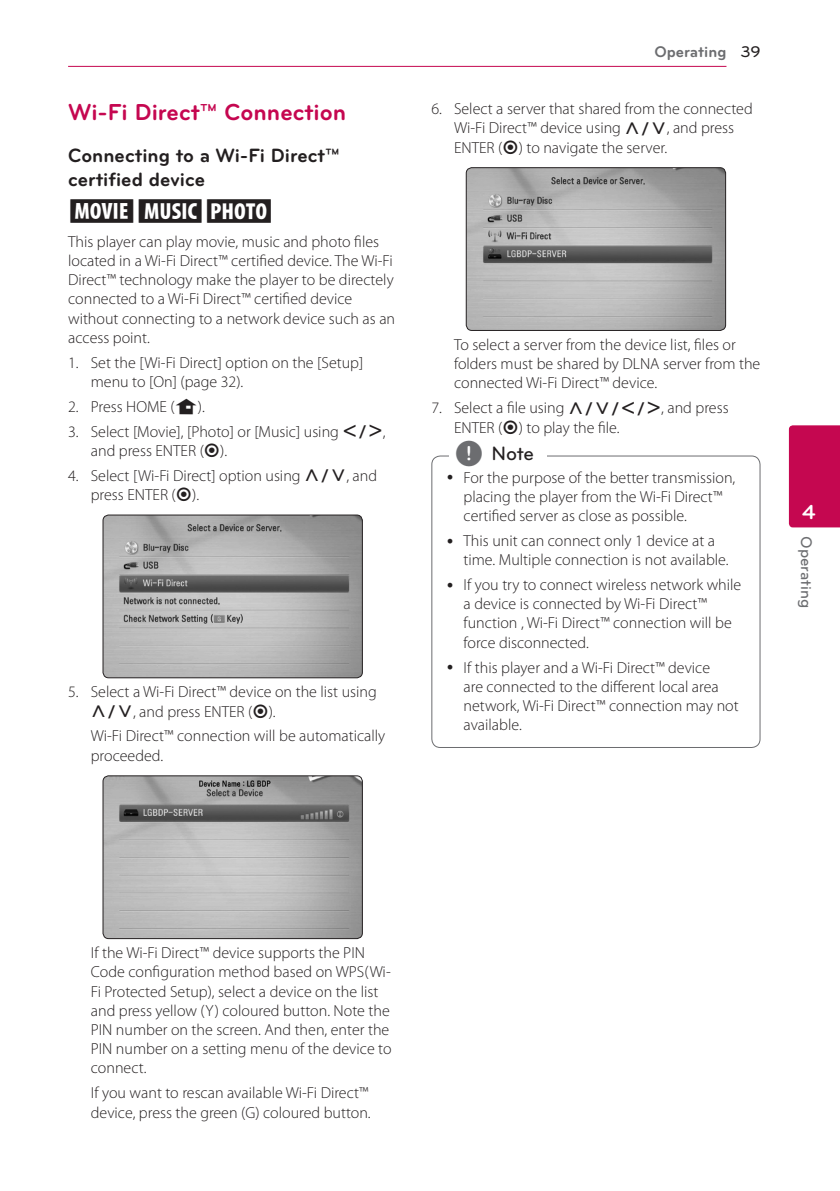
<style>
.page{position:relative;width:840px;height:1191px;background:#fff}
.page>*{position:absolute;margin:0;border:0;box-sizing:border-box;transform-origin:0 0}
.Title_2{font:700 24px "Bryant LG";color:#c50750}
.Content_text_Light{font:24px "UPSYS Common";color:#231f20}
.t1{font:700 21px "Bryant LG";color:#fff}
.Title_3{font:700 20px/24px "Bryant LG";color:#231f20}
.t2{font:500 20px "Bryant LG";color:#231f20}
.Contents_Text_Sub_Nu{font:300 16px/19.2px "Myriad Pro";color:#231f20}
.Content_text_Num{font:300 16px/19.2px "Myriad Pro";color:#231f20}
.Content_text_Light-2{font:300 16px/19.2px "Myriad Pro";color:#231f20}
.t3{font:700 16px "Bryant LG";color:#6c6d70}
.t4{font:500 16px "Bryant LG";color:#6c6d70}
.s1{font-family:"UPSYS Common";font-weight:400}
.s2{font-weight:500;color:#231f20}
.s3{font-family:"UPSYS Common";font-weight:400;font-size:30px;color:#6c6d70}
</style>
<div class="page">
<hr style="left:68px;top:66px;width:658px;height:1px;background:#c50750">
<div style="left:788px;top:425px;width:51px;height:102px;background:#c50750"></div>
<img style="left:103px;top:515px;width:259px;height:163px">
<div style="left:102px;top:514px;width:260px;height:164px;border:1px solid #231f20;border-radius:6px"></div>
<img style="left:104px;top:776px;width:258px;height:162px">
<div style="left:102px;top:775px;width:260px;height:164px;border:1px solid #231f20;border-radius:6px"></div>
<img style="left:467px;top:168px;width:258px;height:162px">
<div style="left:465px;top:167px;width:260px;height:164px;border:1px solid #231f20;border-radius:6px"></div>
<div style="left:431px;top:455px;width:329px;height:293px;border:1px solid #6c6d70;border-radius:9px"></div>
<div style="left:449px;top:450px;width:97px;height:19px;background:#fff"></div>
<p class="Title_2" style="left:68px;top:97px;width:279px">Wi-Fi Direct™ Connection</p>
<p class="Title_3" style="left:68px;top:143px;width:273px">Connecting to a Wi-Fi Direct™ certified device</p>
<p class="Content_text_Light" style="left:68px;top:197px;width:207px">yui</p>
<p class="Content_text_Light-2" style="left:68px;top:232px;width:328px">This player can play movie, music and photo files located in a Wi-Fi Direct™ certified device. The Wi-Fi Direct™ technology make the player to be directely connected to a Wi-Fi Direct™ certified device without connecting to a network device such as an access point.</p>
<p class="Content_text_Num" style="left:91px;top:352px;width:274px;text-indent:-23px">1. Set the [Wi-Fi Direct] option on the [Setup] menu to [On] (page 32).</p>
<p class="Content_text_Num" style="left:68px;top:396px;width:138px">2. Press HOME (<span class="s1">n</span>).</p>
<p class="Content_text_Num" style="left:91px;top:421px;width:296px;text-indent:-23px">3. Select [Movie], [Photo] or [Music] using <span class="s1">A/D</span>, and press ENTER (<span class="s1">b</span>).</p>
<p class="Content_text_Num" style="left:91px;top:465px;width:288px;text-indent:-23px">4. Select [Wi-Fi Direct] option using <span class="s1">W/S</span>, and press ENTER (<span class="s1">b</span>).</p>
<p class="Content_text_Num" style="left:91px;top:682px;width:287px;text-indent:-23px">5. Select a Wi-Fi Direct™ device on the list using<br><span class="s1">W/S</span>, and press ENTER (<span class="s1">b</span>).</p>
<p class="Contents_Text_Sub_Nu" style="left:91px;top:726px;width:296px">Wi-Fi Direct™ connection will be automatically proceeded.</p>
<p class="t3" style="left:654px;top:42px;width:108px">Operating <span class="s2">39</span></p>
<p class="Content_text_Num" style="left:454px;top:99px;width:300px;text-indent:-23px">6. Select a server that shared from the connected<br>Wi-Fi Direct™ device using <span class="s1">W/S</span>, and press<br>ENTER (<span class="s1">b</span>) to navigate the server.</p>
<p class="Contents_Text_Sub_Nu" style="left:454px;top:335px;width:308px">To select a server from the device list, files or folders must be shared by DLNA server from the connected Wi-Fi Direct™ device.</p>
<p class="Content_text_Num" style="left:454px;top:398px;width:276px;text-indent:-23px">7. Select a file using <span class="s1">W/S/A/D</span>, and press<br>ENTER (<span class="s1">b</span>) to play the file.</p>
<p class="Contents_Text_Sub_Nu" style="left:463px;top:467px;width:273px">For the purpose of the better transmission, placing the player from the Wi-Fi Direct™ certified server as close as possible.</p>
<p class="Contents_Text_Sub_Nu" style="left:463px;top:531px;width:266px">This unit can connect only 1 device at a time. Multiple connection is not available.</p>
<p class="Contents_Text_Sub_Nu" style="left:463px;top:575px;width:279px">If you try to connect wireless network while a device is connected by Wi-Fi Direct™ function , Wi-Fi Direct™ connection will be force disconnected.</p>
<p class="Contents_Text_Sub_Nu" style="left:463px;top:657px;width:276px">If this player and a Wi-Fi Direct™ device<br>are connected to the different local area network, Wi-Fi Direct™ connection may not available.</p>
<p class="t2" style="left:454px;top:441px;width:81px"><span class="s3">,</span> Note</p>
<h2 class="t1" style="left:801px;top:499px;width:15px">4</h2>
<p class="t4" style="left:815px;top:536px;width:73px;rotate:90deg">Operating</p>
<p class="Contents_Text_Sub_Nu" style="left:91px;top:943px;width:302px">If the Wi-Fi Direct™ device supports the PIN Code configuration method based on WPS(Wi-Fi Protected Setup), select a device on the list and press yellow (Y) coloured button. Note the PIN number on the screen. And then, enter the PIN number on a setting menu of the device to connect.</p>
<p class="Contents_Text_Sub_Nu" style="left:91px;top:1083px;width:281px">If you want to rescan available Wi-Fi Direct™ device, press the green (G) coloured button.</p>
</div>
